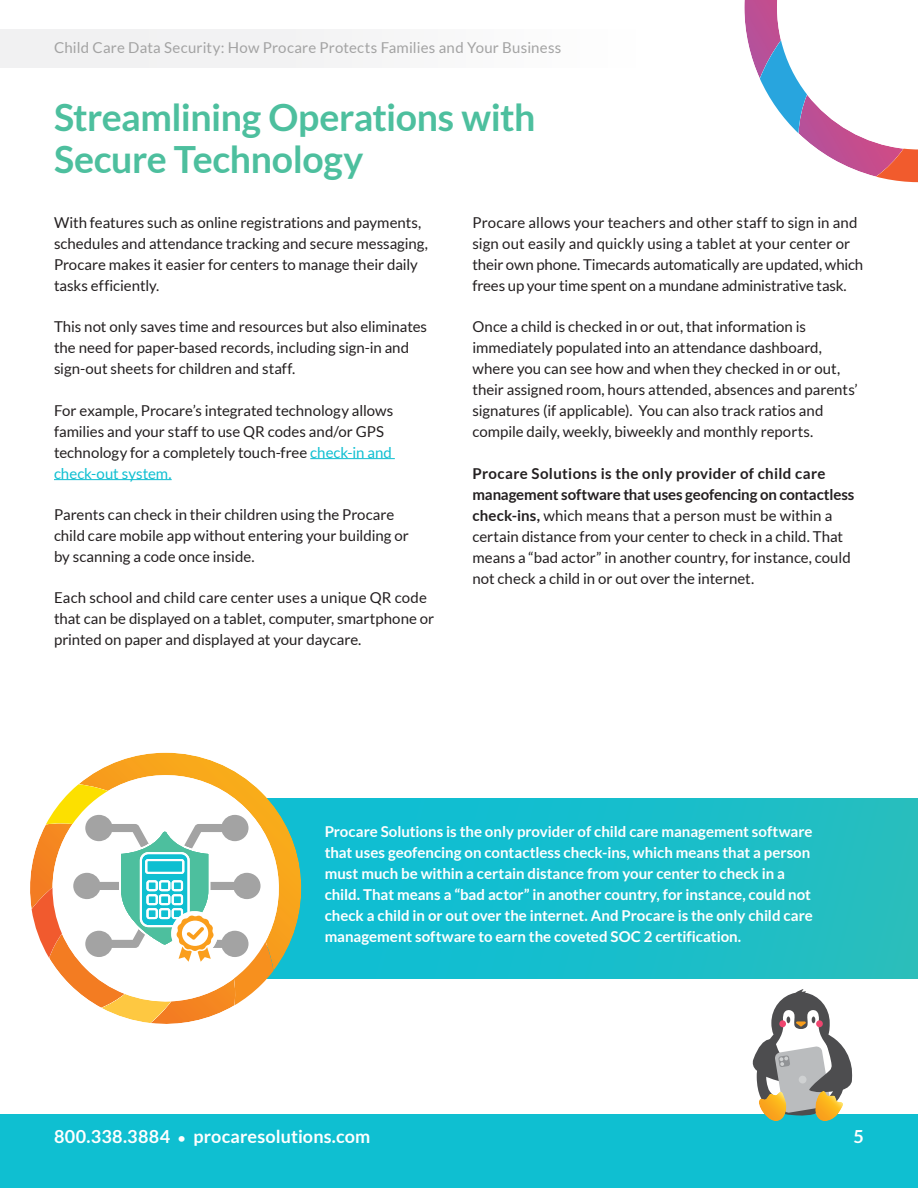
<style>
.page{position:relative;width:918px;height:1188px;background:#fff}
.page>*{position:absolute;margin:0;border:0;box-sizing:border-box;transform-origin:0 0}
.t1{font:700 37.5px/42px "Lato";letter-spacing:-.015em;color:#4dbf9e}
.t2{font:700 18px "Lato";letter-spacing:.01em;color:#fff}
.t3{font:15px/21px "Lato";color:#231f20}
.t4{font:700 15px/21px "Lato";color:#fff}
.t5{font:15px "Lato";letter-spacing:.01em;color:#a3a3a3}
.s1{color:#0fbfd1}
.s2{font-weight:700}
.s3{font-size:13.5px}
</style>
<div class="page">
<div style="left:250px;top:798px;width:668px;height:181px;background:linear-gradient(to right,#0abed7,#26bebf)"></div>
<svg style="left:79px;top:753px;width:235px;height:218px"></svg>
<hr style="left:310px;top:458px;width:85px;height:1px;background:#0fbfd1">
<hr style="left:54px;top:479px;width:118px;height:1px;background:#0fbfd1">
<svg style="left:744px;top:0;width:174px;height:182px"></svg>
<svg style="left:30px;top:784px;width:243px;height:240px"></svg>
<div style="left:0;top:29px;width:697px;height:38px;background:#f1f1f2"></div>
<div style="left:0;top:1114px;width:918px;height:74px;background:#0fbfd1"></div>
<svg style="left:752px;top:989px;width:100px;height:132px"></svg>
<p class="t5" style="left:54px;top:42px;width:509px">Child Care Data Security: How Procare Protects Families and Your Business</p>
<h1 class="t1" style="left:54px;top:99px;width:483px">Streamlining Operations with<br>Secure Technology</h1>
<p class="t3" style="left:54px;top:213px;width:376px">With features such as online registrations and payments, schedules and attendance tracking and secure messaging, Procare makes it easier for centers to manage their daily tasks efficiently.</p>
<p class="t3" style="left:54px;top:317px;width:375px">This not only saves time and resources but also eliminates the need for paper-based records, including sign-in and sign-out sheets for children and staff.</p>
<p class="t3" style="left:54px;top:401px;width:341px">For example, Procare’s integrated technology allows families and your staff to use QR codes and/or GPS technology for a completely touch-free <span class="s1">check-in and check-out system.</span></p>
<p class="t3" style="left:54px;top:505px;width:356px">Parents can check in their children using the Procare child care mobile app without entering your building or by scanning a code once inside.</p>
<p class="t3" style="left:54px;top:588px;width:382px">Each school and child care center uses a unique QR code that can be displayed on a tablet, computer, smartphone or printed on paper and displayed at your daycare.</p>
<p class="t3" style="left:472px;top:213px;width:392px">Procare allows your teachers and other staff to sign in and sign out easily and quickly using a tablet at your center or their own phone. Timecards automatically are updated, which frees up your time spent on a mundane administrative task.</p>
<p class="t3" style="left:472px;top:317px;width:387px">Once a child is checked in or out, that information is immediately populated into an attendance dashboard, where you can see how and when they checked in or out, their assigned room, hours attended, absences and parents’ signatures (if applicable). You can also track ratios and compile daily, weekly, biweekly and monthly reports.</p>
<p class="t3" style="left:472px;top:464px;width:383px"><span class="s2">Procare Solutions is the only provider of child care management software that uses geofencing on contactless check-ins,</span> which means that a person must be within a certain distance from your center to check in a child. That means a “bad actor” in another country, for instance, could not check a child in or out over the internet.</p>
<p class="t4" style="left:325px;top:822px;width:490px">Procare Solutions is the only provider of child care management software that uses geofencing on contactless check-ins, which means that a person must much be within a certain distance from your center to check in a child. That means a “bad actor” in another country, for instance, could not check a child in or out over the internet. And Procare is the only child care management software to earn the coveted SOC 2 certification.</p>
<p class="t2" style="left:54px;top:1130px;width:318px">800.338.3884 <span class="s3">•</span> procaresolutions.com</p>
<p class="t2" style="left:854px;top:1129px;width:12px">5</p>
</div>
